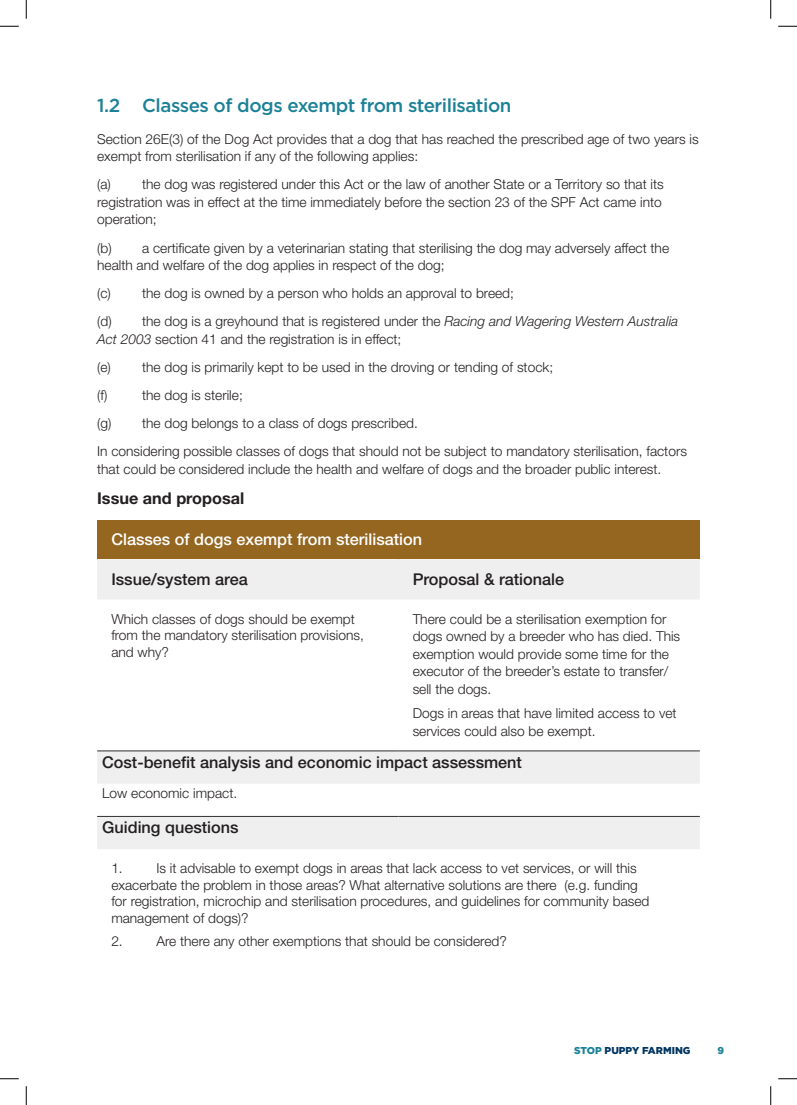
<style>
.page{position:relative;width:797px;height:1105px;background:#fff}
.page>*{position:absolute;margin:0;border:0;box-sizing:border-box;transform-origin:0 0}
.t1{font:500 18.75px "Gotham";letter-spacing:-.025em;color:#1c8197}
.t2{font:500 16.25px "Helvetica Neue LT Std";color:#231f20}
.t3{font:500 16.25px "Helvetica Neue LT Std";color:#fff}
.t4{font:700 16.25px "Helvetica Neue LT Std";color:#231f20}
.t5{font:300 13.75px/17.5px "Helvetica Neue LT Std";color:#231f20}
.t6{font:900 10px "Gotham";color:#003560}
.t7{font:900 10px "Gotham";color:#1c8197}
.s1{font-style:italic}
.s2{color:#1c8197}
</style>
<div class="page">
<div style="left:97px;top:520px;width:602px;height:40px;background:#946620"></div>
<svg style="left:97px;top:560px;width:602px;height:289px"></svg>
<hr style="left:97px;top:559px;width:301px;height:1px;background:#fff">
<hr style="left:398px;top:559px;width:301px;height:1px;background:#fff">
<hr style="left:97px;top:751px;width:301px;height:1px;background:#312f30">
<hr style="left:398px;top:751px;width:301px;height:1px;background:#312f30">
<hr style="left:97px;top:816px;width:301px;height:1px;background:#312f30">
<hr style="left:398px;top:816px;width:301px;height:1px;background:#312f30">
<svg style="left:0;top:25px;width:19px;height:2px"></svg>
<svg style="left:778px;top:25px;width:19px;height:2px"></svg>
<svg style="left:0;top:1078px;width:19px;height:1px"></svg>
<svg style="left:778px;top:1078px;width:19px;height:1px"></svg>
<svg style="left:25px;top:0;width:2px;height:19px"></svg>
<svg style="left:25px;top:1086px;width:2px;height:19px"></svg>
<svg style="left:770px;top:0;width:1px;height:19px"></svg>
<svg style="left:770px;top:1086px;width:1px;height:19px"></svg>
<h1 class="t1" style="left:97px;top:93px;width:416px">1.2 Classes of dogs exempt from sterilisation</h1>
<p class="t5" style="left:97px;top:130px;width:603px">Section 26E(3) of the Dog Act provides that a dog that has reached the prescribed age of two years is exempt from sterilisation if any of the following applies:</p>
<p class="t5" style="left:97px;top:175px;width:568px">(a) the dog was registered under this Act or the law of another State or a Territory so that its registration was in effect at the time immediately before the section 23 of the SPF Act came into operation;</p>
<p class="t5" style="left:97px;top:239px;width:573px">(b) a certificate given by a veterinarian stating that sterilising the dog may adversely affect the health and welfare of the dog applies in respect of the dog;</p>
<p class="t5" style="left:97px;top:279px;width:582px;line-height:28.1px">(c) the dog is owned by a person who holds an approval to breed;<br>(d) the dog is a greyhound that is registered under the <span class="s1">Racing and Wagering Western Australia</span></p>
<p class="t5" style="left:97px;top:325px;width:457px;line-height:28.1px"><span class="s1">Act 2003</span> section 41 and the registration is in effect;<br>(e) the dog is primarily kept to be used in the droving or tending of stock; (f)</p>
<p class="t5" style="left:97px;top:381px;width:591px;line-height:28.1px;text-indent:45px">the dog is sterile;<br>(g) the dog belongs to a class of dogs prescribed.<br>In considering possible classes of dogs that should not be subject to mandatory sterilisation, factors</p>
<p class="t5" style="left:97px;top:460px;width:565px">that could be considered include the health and welfare of dogs and the broader public interest.</p>
<p class="t4" style="left:97px;top:488px;width:149px">Issue and proposal</p>
<p class="t3" style="left:111px;top:530px;width:312px">Classes of dogs exempt from sterilisation</p>
<p class="t2" style="left:111px;top:570px;width:138px">Issue/system area</p>
<p class="t2" style="left:412px;top:570px;width:153px">Proposal &amp; rationale</p>
<p class="t5" style="left:111px;top:610px;width:254px;line-height:16.5px">Which classes of dogs should be exempt from the mandatory sterilisation provisions, and why?</p>
<p class="t5" style="left:412px;top:610px;width:269px">There could be a sterilisation exemption for dogs owned by a breeder who has died. This exemption would provide some time for the executor of the breeder’s estate to transfer/ sell the dogs.</p>
<p class="t5" style="left:412px;top:704px;width:265px">Dogs in areas that have limited access to vet services could also be exempt.</p>
<p class="t2" style="left:102px;top:752px;width:421px">Cost-benefit analysis and economic impact assessment</p>
<p class="t5" style="left:102px;top:784px;width:136px">Low economic impact.</p>
<p class="t2" style="left:102px;top:817px;width:138px">Guiding questions</p>
<p class="t5" style="left:111px;top:859px;width:13px">1.</p>
<p class="t5" style="left:111px;top:860px;width:539px;line-height:16.5px;text-indent:45px">Is it advisable to exempt dogs in areas that lack access to vet services, or will this exacerbate the problem in those areas? What alternative solutions are there (e.g. funding for registration, microchip and sterilisation procedures, and guidelines for community based management of dogs)?</p>
<p class="t5" style="left:111px;top:932px;width:13px">2.</p>
<p class="t5" style="left:156px;top:932px;width:352px">Are there any other exemptions that should be considered?</p>
<p class="t6" style="left:574px;top:1044px;width:118px"><span class="s2">STOP</span> PUPPY FARMING</p>
<p class="t7" style="left:717px;top:1044px;width:8px">9</p>
</div>
